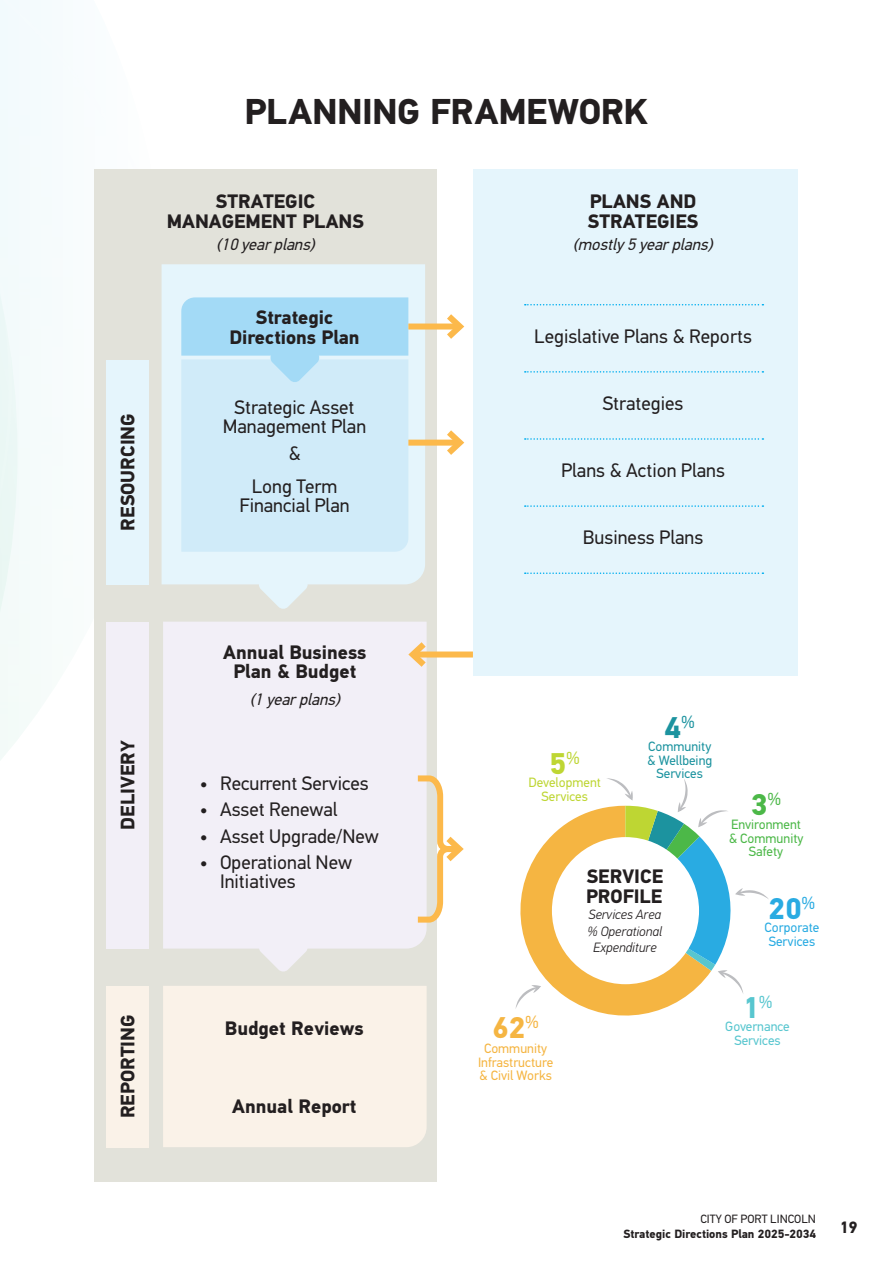
<style>
.page{position:relative;width:893px;height:1263px;background:#fff}
.page>*{position:absolute;margin:0;border:0;box-sizing:border-box;transform-origin:0 0}
.t1{font:700 36px "PFDIN Text Pro";letter-spacing:-.01em;color:#231f20}
.t2{font:700 30px "PFDIN Text Pro";color:#f5b542}
.t3{font:700 30px "PFDIN Text Pro";color:#29abe2}
.t4{font:700 30px "PFDIN Text Pro";color:#58c6cf}
.t5{font:700 30px "PFDIN Text Pro";color:#bed633}
.t6{font:700 30px "PFDIN Text Pro";color:#4cb848}
.t7{font:700 30px "PFDIN Text Pro";color:#1c939f}
.t8{font:19.5px/19.5px "PFDIN Text Pro";color:#231f20;text-align:center}
.t9{font:700 19.5px/19.5px "PFDIN Text Pro";color:#231f20;text-align:center}
.t10{font:italic 16.5px "PFDIN Text Pro";color:#231f20}
.t11{font:700 16.5px "PFDIN Text Pro";color:#231f20}
.t12{font:italic 300 13.5px/16.5px "PFDIN Text Pro";color:#231f20;text-align:center}
.t13{font:13.5px/13.5px "PFDIN Text Pro";color:#f5b542;text-align:center}
.t14{font:13.5px/13.5px "PFDIN Text Pro";color:#4cb848;text-align:center}
.t15{font:13.5px/13.5px "PFDIN Text Pro";color:#1c939f;text-align:center}
.t16{font:13.5px/13.5px "PFDIN Text Pro";color:#bed633;text-align:center}
.t17{font:13.5px/13.5px "PFDIN Text Pro";color:#58c6cf;text-align:center}
.t18{font:13.5px/13.5px "PFDIN Text Pro";color:#29abe2;text-align:center}
.t19{font:700 12px "PFDIN Text Pro";color:#231f20}
.t20{font:12px "PFDIN Text Pro";color:#231f20}
</style>
<div class="page">
<svg style="left:0;top:0;width:41px;height:760px"></svg>
<div style="left:94px;top:169px;width:343px;height:1013px;background:#e2e2da"></div>
<svg style="left:258px;top:584px;width:50px;height:25px"></svg>
<svg style="left:258px;top:948px;width:50px;height:24px"></svg>
<div style="left:162px;top:264px;width:263px;height:320px;background:#e5f5fc"></div>
<div style="left:473px;top:169px;width:325px;height:507px;background:#e5f5fc"></div>
<div style="left:163px;top:622px;width:264px;height:326px;background:#f2eff7"></div>
<div style="left:163px;top:986px;width:264px;height:161px;background:#faf2e8"></div>
<div style="left:106px;top:360px;width:43px;height:224px;background:#e5f5fc"></div>
<div style="left:106px;top:622px;width:43px;height:326px;background:#f2eff7"></div>
<div style="left:106px;top:986px;width:43px;height:161px;background:#faf2e8"></div>
<svg style="left:181px;top:297px;width:227px;height:255px;background:#c5e7f8"></svg>
<div style="left:408px;top:323px;width:52px;height:6px;background:#fcb94b"></div>
<svg style="left:441px;top:314px;width:24px;height:25px"></svg>
<div style="left:408px;top:440px;width:52px;height:6px;background:#fcb94b"></div>
<svg style="left:441px;top:430px;width:24px;height:25px"></svg>
<div style="left:413px;top:651px;width:60px;height:6px;background:#fcb94b"></div>
<svg style="left:404px;top:636px;width:28px;height:37px"></svg>
<svg style="left:525px;top:304px;width:238px;height:1px"></svg>
<svg style="left:525px;top:371px;width:238px;height:2px"></svg>
<svg style="left:525px;top:438px;width:238px;height:2px"></svg>
<svg style="left:525px;top:505px;width:238px;height:2px"></svg>
<svg style="left:525px;top:572px;width:238px;height:2px"></svg>
<svg style="left:412px;top:772px;width:52px;height:153px"></svg>
<svg style="left:515px;top:807px;width:174px;height:209px;fill:#f5b542"></svg>
<div style="left:552px;top:837px;width:147px;height:147px;background:#fff;border-radius:50%"></div>
<svg style="left:516px;top:985px;width:25px;height:24px"></svg>
<svg style="left:606px;top:778px;width:163px;height:216px"></svg>
<p class="t9" style="left:119px;top:531px;width:119px;rotate:-90deg">RESOURCING</p>
<p class="t1" style="left:244px;top:90px;width:404px">PLANNING FRAMEWORK</p>
<p class="t9" style="left:167px;top:192px;width:199px">STRATEGIC<br>MANAGEMENT PLANS</p>
<p class="t9" style="left:588px;top:192px;width:112px;text-align:left">PLANS AND<br>STRATEGIES</p>
<p class="t10" style="left:216px;top:234px;width:104px">(10yearplans)</p>
<p class="t10" style="left:573px;top:234px;width:146px">(mostly5yearplans)</p>
<p class="t9" style="left:229px;top:308px;width:132px">Strategic<br>Directions Plan</p>
<p class="t8" style="left:223px;top:397px;width:145px">Strategic Asset<br>Management Plan</p>
<p class="t8" style="left:288px;top:443px;width:14px">&amp;</p>
<p class="t8" style="left:240px;top:476px;width:112px">Long Term<br>Financial Plan</p>
<p class="t8" style="left:534px;top:327px;width:219px">Legislative Plans &amp; Reports</p>
<p class="t8" style="left:603px;top:394px;width:82px">Strategies</p>
<p class="t8" style="left:561px;top:460px;width:165px">Plans &amp; Action Plans</p>
<p class="t8" style="left:583px;top:527px;width:122px">Business Plans</p>
<p class="t9" style="left:119px;top:830px;width:91px;rotate:-90deg">DELIVERY</p>
<p class="t9" style="left:119px;top:1118px;width:105px;rotate:-90deg">REPORTING</p>
<p class="t9" style="left:223px;top:643px;width:145px">Annual Business<br>Plan &amp; Budget</p>
<p class="t10" style="left:250px;top:690px;width:96px">(1yearplans)</p>
<p class="t8" style="left:200px;top:774px;width:170px">• Recurrent Services</p>
<p class="t8" style="left:200px;top:800px;width:139px">• Asset Renewal</p>
<p class="t8" style="left:200px;top:826px;width:181px">• Asset Upgrade/New</p>
<p class="t8" style="left:220px;top:852px;width:134px;text-align:left;text-indent:-20px">• Operational New<br>Initiatives</p>
<p class="t9" style="left:225px;top:1019px;width:140px">Budget Reviews</p>
<p class="t9" style="left:232px;top:1097px;width:126px">Annual Report</p>
<p class="t5" style="left:550px;top:745px;width:32px">5<sup>%</sup></p>
<p class="t16" style="left:528px;top:776px;width:74px">Development<br>Services</p>
<p class="t7" style="left:665px;top:709px;width:32px">4<sup>%</sup></p>
<p class="t15" style="left:647px;top:740px;width:67px">Community &amp; Wellbeing<br>Services</p>
<p class="t9" style="left:586px;top:867px;width:79px;text-align:left">SERVICE<br>PROFILE</p>
<p class="t12" style="left:588px;top:907px;width:76px">Services Area % Operational<br>Expenditure</p>
<p class="t6" style="left:751px;top:786px;width:32px">3<sup>%</sup></p>
<p class="t14" style="left:729px;top:818px;width:76px">Environment &amp; Community<br>Safety</p>
<p class="t3" style="left:769px;top:890px;width:48px">20<sup>%</sup></p>
<p class="t18" style="left:765px;top:921px;width:56px">Corporate<br>Services</p>
<p class="t4" style="left:742px;top:990px;width:32px">1<sup>%</sup></p>
<p class="t2" style="left:492px;top:1009px;width:48px">62<sup>%</sup></p>
<p class="t17" style="left:725px;top:1020px;width:66px">Governance<br>Services</p>
<p class="t13" style="left:478px;top:1042px;width:77px">Community<br>Infrastructure &amp; Civil Works</p>
<p class="t20" style="left:700px;top:1212px;width:117px">CITY OF PORT LINCOLN</p>
<p class="t19" style="left:623px;top:1227px;width:194px">Strategic Directions Plan 2025-2034</p>
<p class="t11" style="left:839px;top:1217px;width:20px">19</p>
</div>
